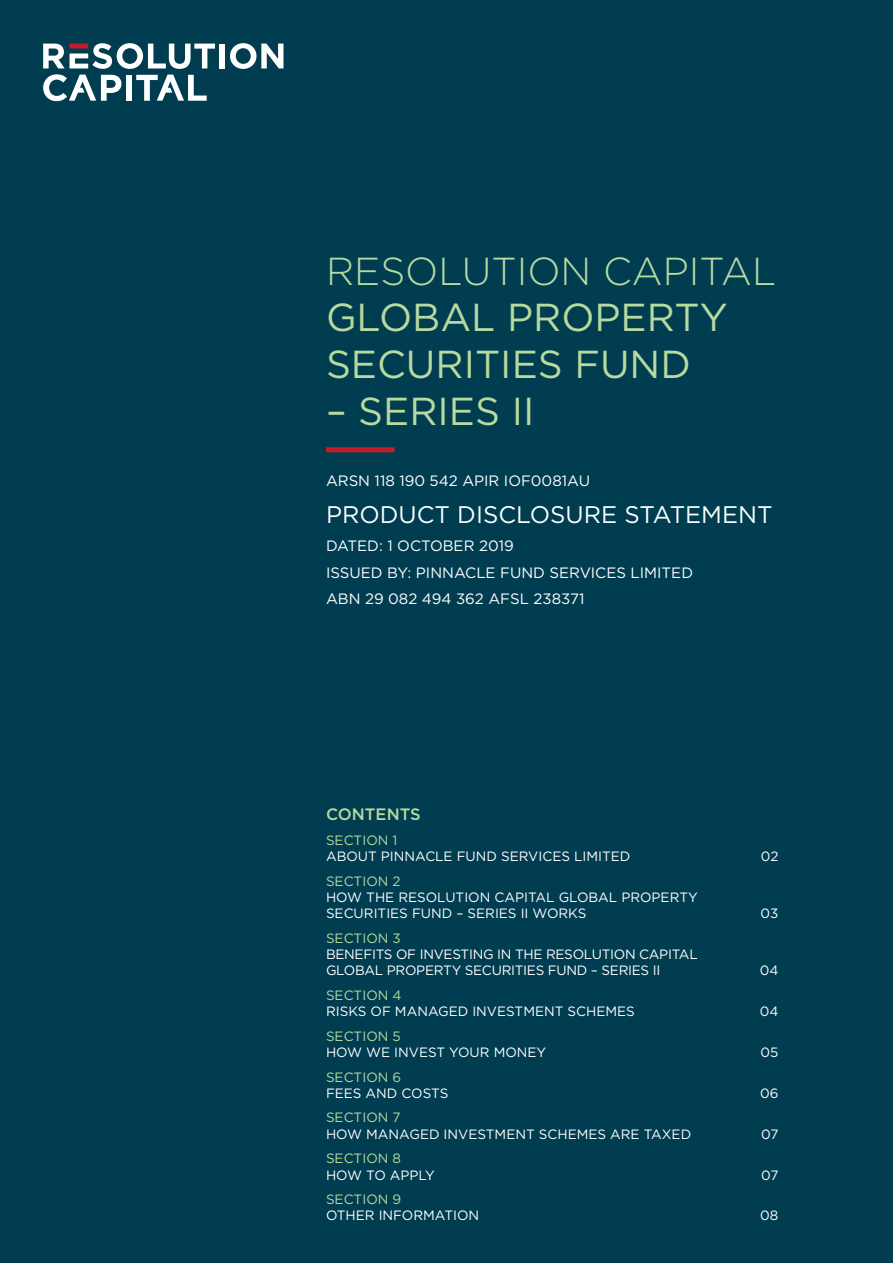
<style>
.page{position:relative;width:893px;height:1263px;background:#013d51}
.page>*{position:absolute;margin:0;border:0;box-sizing:border-box;transform-origin:0 0}
.t1{font:39px "Gotham";color:#b6da9f}
.t2{font:300 39px "Gotham";color:#b6da9f}
.t3{font:24px "Gotham";color:#fff}
.t4{font:500 16.5px "Gotham";color:#b6da9f}
.t5{font:15px "Gotham";color:#fff}
.t6{font:13.5px/16.2px "Gotham";color:#fff}
.t7{font:13.5px/16.2px "Gotham";letter-spacing:-.02em;color:#fff}
.s1{color:#b6da9f}
</style>
<div class="page">
<div style="left:219px;top:44px;width:6px;height:24px;background:#fff"></div>
<svg style="left:230px;top:43px;width:53px;height:26px"></svg>
<svg style="left:43px;top:43px;width:172px;height:58px"></svg>
<div style="left:326px;top:447px;width:69px;height:5px;background:#c51c2b"></div>
<p class="t2" style="left:326px;top:250px;width:452px">RESOLUTION CAPITAL</p>
<p class="t1" style="left:326px;top:293px;width:403px">GLOBAL PROPERTY</p>
<p class="t1" style="left:326px;top:339px;width:366px">SECURITIES FUND</p>
<p class="t1" style="left:326px;top:386px;width:210px">– SERIES II</p>
<p class="t5" style="left:326px;top:471px;width:266px">ARSN 118 190 542 APIR IOF0081AU</p>
<p class="t3" style="left:326px;top:499px;width:448px">PRODUCT DISCLOSURE STATEMENT</p>
<p class="t5" style="left:326px;top:536px;width:189px">DATED: 1 OCTOBER 2019</p>
<p class="t5" style="left:326px;top:563px;width:369px">ISSUED BY: PINNACLE FUND SERVICES LIMITED</p>
<p class="t5" style="left:326px;top:589px;width:260px">ABN 29 082 494 362 AFSL 238371</p>
<p class="t4" style="left:326px;top:805px;width:96px">CONTENTS</p>
<p class="t6" style="left:326px;top:831px;width:306px"><span class="s1">SECTION 1<br></span>ABOUT PINNACLE FUND SERVICES LIMITED</p>
<p class="t6" style="left:326px;top:872px;width:373px"><span class="s1">SECTION 2<br></span>HOW THE RESOLUTION CAPITAL GLOBAL PROPERTY<br>SECURITIES FUND – SERIES II WORKS</p>
<p class="t7" style="left:326px;top:929px;width:373px"><span class="s1">SECTION 3<br></span>BENEFITS OF INVESTING IN THE RESOLUTION CAPITAL<br>GLOBAL PROPERTY SECURITIES FUND – SERIES II</p>
<p class="t6" style="left:326px;top:986px;width:310px"><span class="s1">SECTION 4<br></span>RISKS OF MANAGED INVESTMENT SCHEMES</p>
<p class="t6" style="left:326px;top:1027px;width:222px"><span class="s1">SECTION 5<br></span>HOW WE INVEST YOUR MONEY</p>
<p class="t6" style="left:326px;top:1068px;width:124px"><span class="s1">SECTION 6<br></span>FEES AND COSTS</p>
<p class="t6" style="left:326px;top:1109px;width:367px"><span class="s1">SECTION 7<br></span>HOW MANAGED INVESTMENT SCHEMES ARE TAXED</p>
<p class="t6" style="left:326px;top:1150px;width:110px"><span class="s1">SECTION 8<br></span>HOW TO APPLY</p>
<p class="t6" style="left:326px;top:1191px;width:155px"><span class="s1">SECTION 9<br></span>OTHER INFORMATION</p>
<p class="t6" style="left:761px;top:848px;width:19px">02</p>
<p class="t6" style="left:761px;top:905px;width:19px">03</p>
<p class="t6" style="left:760px;top:962px;width:20px">04</p>
<p class="t6" style="left:760px;top:1003px;width:20px">04</p>
<p class="t6" style="left:760px;top:1044px;width:19px">05</p>
<p class="t6" style="left:760px;top:1084px;width:20px">06</p>
<p class="t6" style="left:761px;top:1125px;width:19px">07</p>
<p class="t6" style="left:761px;top:1166px;width:19px">07</p>
<p class="t6" style="left:760px;top:1207px;width:20px">08</p>
</div>
